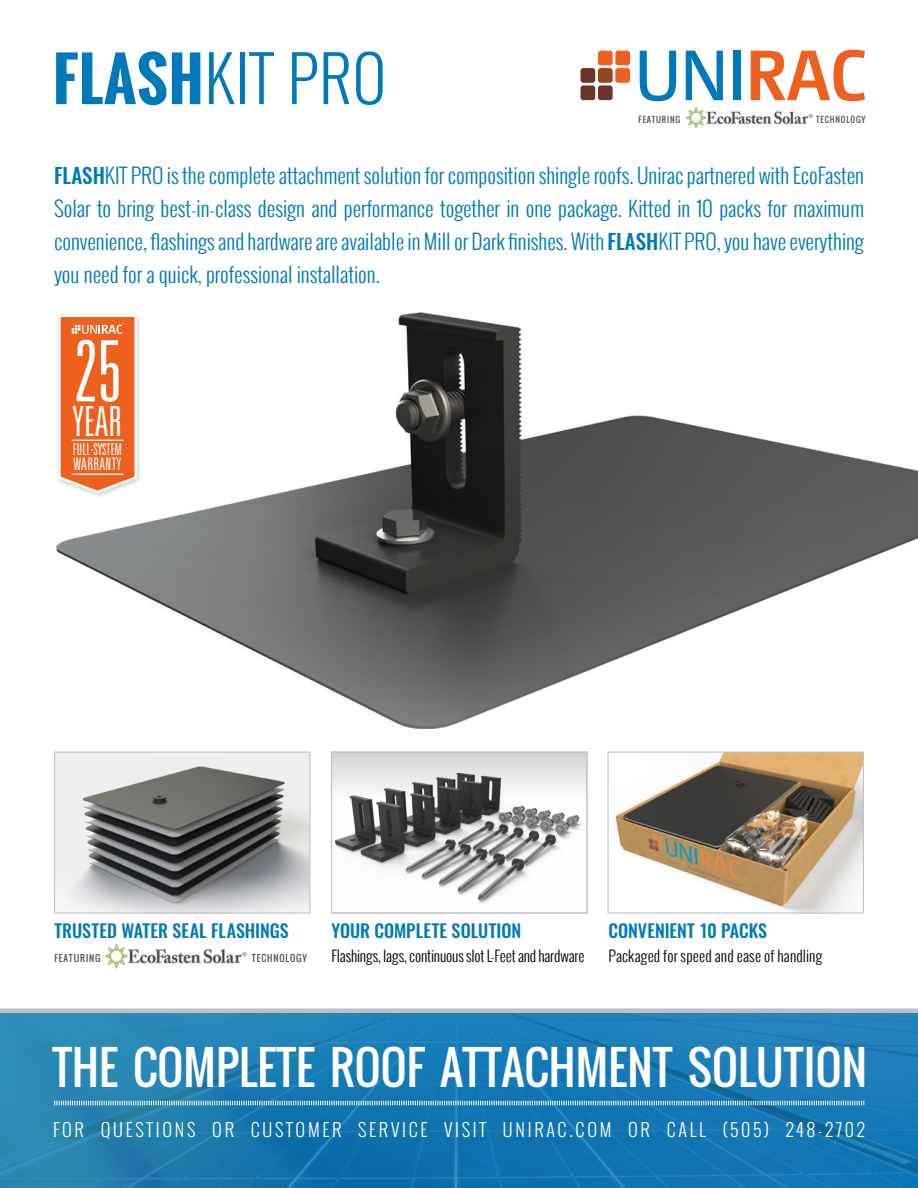
<style>
.page{position:relative;width:918px;height:1188px;background:#fff}
.page>*{position:absolute;margin:0;border:0;box-sizing:border-box;transform-origin:0 0}
.t1{font:300 61.8px "Oswald";letter-spacing:.02em;color:#0079ba}
.t2{font:45px "Oswald";letter-spacing:.005em;color:#fff}
.t3{font:300 ultra-condensed 41.4px "Univers";color:#fff}
.t4{font:300 21px/33px "Oswald";color:#0079ba;text-align:justify}
.t5{font:300 18px "Oswald";letter-spacing:.15em;color:#fff}
.t6{font:500 18px "Oswald";color:#0079ba}
.t7{font:300 ultra-condensed 17.25px "Univers";letter-spacing:.02em;color:#fff}
.t8{font:300 ultra-condensed 16.05px "Univers";color:#fff}
.t9{font:300 15px "Oswald";color:#000}
.t10{font:9px "Oswald";letter-spacing:.1em;color:#4f5052}
.t11{font:8.1px "Oswald";letter-spacing:.1em;color:#4f5052}
.s1{font-weight:700;font-size:58.8px}
.s2{font-weight:500}
</style>
<div class="page">
<svg style="left:0;top:1013px;width:918px;height:175px;background:#1a7bb3"></svg>
<div style="left:0;top:1008px;width:918px;height:5px;background:#c0c1c2"></div>
<img style="left:56px;top:312px;width:862px;height:416px">
<div style="left:332px;top:752px;width:255px;height:161px;background:#dadbdb"></div>
<img style="left:333px;top:770px;width:252px;height:142px">
<div style="left:331px;top:752px;width:256px;height:162px;border:1px solid #c0c1c2"></div>
<img style="left:614px;top:754px;width:248px;height:158px">
<div style="left:607px;top:752px;width:257px;height:162px;border:1px solid #c0c1c2"></div>
<svg style="left:640px;top:51px;width:36px;height:50px"></svg>
<svg style="left:686px;top:51px;width:37px;height:49px"></svg>
<div style="left:733px;top:51px;width:7px;height:49px;background:#0079ba"></div>
<svg style="left:751px;top:50px;width:114px;height:51px"></svg>
<svg style="left:581px;top:51px;width:49px;height:49px"></svg>
<div style="left:55px;top:311px;width:87px;height:187px;background:#000;opacity:.2"></div>
<svg style="left:57px;top:314px;width:81px;height:180px;background:#ef7b46"></svg>
<hr style="left:72px;top:440px;width:52px;height:1px;background:#fff">
<hr style="left:72px;top:474px;width:52px;height:1px;background:#fff">
<img style="left:56px;top:754px;width:252px;height:158px">
<div style="left:54px;top:752px;width:256px;height:162px;border:1px solid #c0c1c2"></div>
<img style="left:104px;top:943px;width:144px;height:26px">
<svg style="left:54px;top:1100px;width:811px;height:6px;background:#64a5cb"></svg>
<h1 class="t1" style="left:53px;top:33px;width:334px"><span class="s1">FLASH</span>KIT PRO</h1>
<p class="t11" style="left:639px;top:113px;width:43px">FEATURING</p>
<p class="t11" style="left:816px;top:113px;width:51px">TECHNOLOGY</p>
<p class="t4" style="left:54px;top:158px;width:812px"><span class="s2">FLASH</span>KIT PRO is the complete attachment solution for composition shingle roofs. Unirac partnered with EcoFasten Solar to bring best-in-class design and performance together in one package. Kitted in 10 packs for maximum convenience, flashings and hardware are available in Mill or Dark finishes. With <span class="s2">FLASH</span>KIT PRO, you have everything you need for a quick, professional installation.</p>
<h3 class="t3" style="left:73px;top:400px;width:51px"><sup>25</sup>YEAR</h3>
<p class="t8" style="left:73px;top:441px;width:51px">FULL-SYSTEM</p>
<p class="t7" style="left:74px;top:455px;width:49px">WARRANTY</p>
<p class="t6" style="left:54px;top:918px;width:236px">TRUSTED WATER SEAL FLASHINGS</p>
<p class="t10" style="left:54px;top:952px;width:48px">FEATURING</p>
<p class="t10" style="left:252px;top:952px;width:56px">TECHNOLOGY</p>
<p class="t6" style="left:331px;top:918px;width:191px">YOUR COMPLETE SOLUTION</p>
<p class="t9" style="left:331px;top:945px;width:255px">Flashings, lags, continuous slot L-Feet and hardware</p>
<p class="t6" style="left:608px;top:918px;width:160px">CONVENIENT 10 PACKS</p>
<p class="t9" style="left:608px;top:945px;width:215px">Packaged for speed and ease of handling</p>
<h2 class="t2" style="left:52px;top:1034px;width:816px">THE COMPLETE ROOF ATTACHMENT SOLUTION</h2>
<p class="t5" style="left:53px;top:1116px;width:813px">FOR QUESTIONS OR CUSTOMER SERVICE VISIT UNIRAC.COM OR CALL (505) 248-2702</p>
</div>
